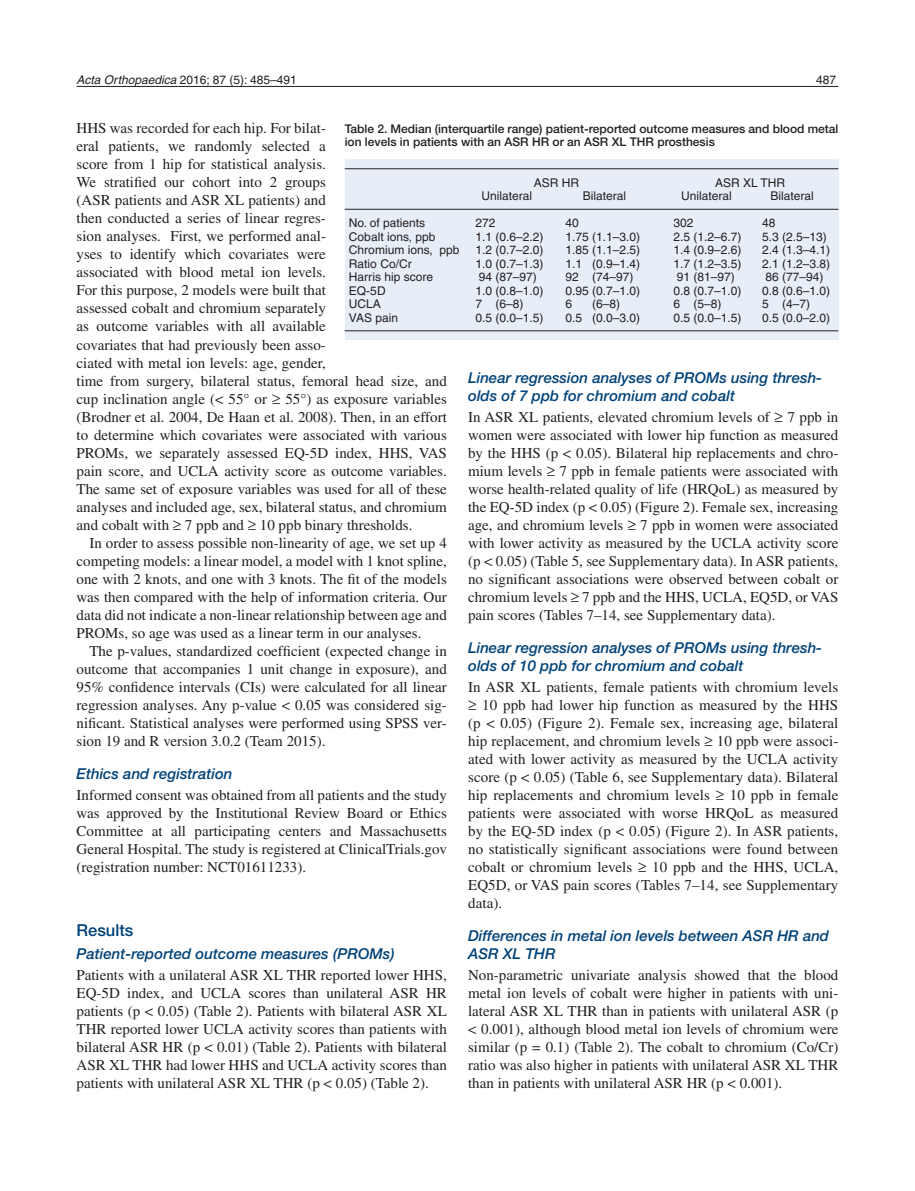
<style>
.page{position:relative;width:915px;height:1191px;background:#fff}
.page>*{position:absolute;margin:0;border:0;box-sizing:border-box;transform-origin:0 0}
.t1{font:500 16.5px "Helvetica Neue";color:#004279}
.t2{font:15px/18px "Times";color:#231f20;text-align:justify}
.t3{font:italic 500 15px/18px "Helvetica Neue";color:#004279}
.t4{font:12px "Helvetica";color:#231f20}
.t5{font:500 12px/13.5px "Helvetica Neue";color:#231f20}
.s1{font-style:italic}
</style>
<div class="page">
<hr style="left:77px;top:86px;width:761px;height:1px;background:#231f20">
<div style="left:344px;top:159px;width:494px;height:180px;background:#e8eef8"></div>
<hr style="left:344px;top:168px;width:494px;height:1px;background:#231f20">
<hr style="left:344px;top:209px;width:494px;height:1px;background:#231f20">
<hr style="left:344px;top:330px;width:494px;height:1px;background:#231f20">
<p class="t4" style="left:77px;top:75px;width:222px"><span class="s1">Acta Orthopaedica</span> 2016; 87 (5): 485–491</p>
<p class="t4" style="left:816px;top:75px;width:22px">487</p>
<p class="t2" style="left:77px;top:121px;width:251px">HHS was recorded for each hip. For bilat&shy;eral patients, we randomly selected a score from 1 hip for statistical analysis.<br>We stratified our cohort into 2 groups (ASR patients and ASR XL patients) and then conducted a series of linear regres&shy;sion analyses. First, we performed anal&shy;yses to identify which covariates were associated with blood metal ion levels.<br>For this purpose, 2 models were built that assessed cobalt and chromium separately as outcome variables with all available covariates that had previously been asso&shy;ciated with metal ion levels: age, gender,</p>
<p class="t5" style="left:344px;top:123px;width:495px">Table 2. Median (interquartile range) patient-reported outcome measures and blood metal ion levels in patients with an ASR HR or an ASR XL THR prosthesis</p>
<p class="t4" style="left:533px;top:178px;width:47px">ASR HR</p>
<p class="t4" style="left:714px;top:178px;width:72px">ASR XL THR</p>
<p class="t4" style="left:481px;top:192px;width:52px">Unilateral</p>
<p class="t4" style="left:582px;top:192px;width:45px">Bilateral</p>
<p class="t4" style="left:681px;top:192px;width:52px">Unilateral</p>
<p class="t4" style="left:770px;top:192px;width:45px">Bilateral</p>
<p class="t4" style="left:349px;top:219px;width:78px">No. of patients</p>
<p class="t4" style="left:475px;top:219px;width:22px">272</p>
<p class="t4" style="left:565px;top:219px;width:15px">40</p>
<p class="t4" style="left:673px;top:219px;width:22px">302</p>
<p class="t4" style="left:761px;top:219px;width:15px">48</p>
<p class="t4" style="left:349px;top:232px;width:88px">Cobalt ions, ppb</p>
<p class="t4" style="left:475px;top:232px;width:70px">1.1 (0.6–2.2)</p>
<p class="t4" style="left:565px;top:232px;width:76px">1.75 (1.1–3.0)</p>
<p class="t4" style="left:673px;top:232px;width:70px">2.5 (1.2–6.7)</p>
<p class="t4" style="left:761px;top:232px;width:66px">5.3 (2.5–13)</p>
<p class="t4" style="left:349px;top:246px;width:112px">Chromium ions, ppb</p>
<p class="t4" style="left:475px;top:246px;width:70px">1.2 (0.7–2.0)</p>
<p class="t4" style="left:565px;top:246px;width:76px">1.85 (1.1–2.5)</p>
<p class="t4" style="left:673px;top:246px;width:70px">1.4 (0.9–2.6)</p>
<p class="t4" style="left:761px;top:246px;width:70px">2.4 (1.3–4.1)</p>
<p class="t4" style="left:349px;top:259px;width:64px">Ratio Co/Cr</p>
<p class="t4" style="left:475px;top:259px;width:70px">1.0 (0.7–1.3)</p>
<p class="t4" style="left:565px;top:259px;width:76px">1.1 (0.9–1.4)</p>
<p class="t4" style="left:673px;top:259px;width:70px">1.7 (1.2–3.5)</p>
<p class="t4" style="left:761px;top:259px;width:70px">2.1 (1.2–3.8)</p>
<p class="t4" style="left:349px;top:273px;width:86px">Harris hip score</p>
<p class="t4" style="left:478px;top:273px;width:60px">94 (87–97)</p>
<p class="t4" style="left:565px;top:273px;width:70px">92 (74–97)</p>
<p class="t4" style="left:676px;top:273px;width:60px">91 (81–97)</p>
<p class="t4" style="left:765px;top:273px;width:60px">86 (77–94)</p>
<p class="t4" style="left:349px;top:286px;width:38px">EQ-5D</p>
<p class="t4" style="left:475px;top:286px;width:70px">1.0 (0.8–1.0)</p>
<p class="t4" style="left:565px;top:286px;width:76px">0.95 (0.7–1.0)</p>
<p class="t4" style="left:673px;top:286px;width:70px">0.8 (0.7–1.0)</p>
<p class="t4" style="left:761px;top:286px;width:70px">0.8 (0.6–1.0)</p>
<p class="t4" style="left:349px;top:300px;width:34px">UCLA</p>
<p class="t4" style="left:475px;top:300px;width:50px">7 (6–8)</p>
<p class="t4" style="left:565px;top:300px;width:8px">6</p>
<p class="t4" style="left:592px;top:300px;width:30px">(6–8)</p>
<p class="t4" style="left:673px;top:300px;width:50px">6 (5–8)</p>
<p class="t4" style="left:761px;top:300px;width:50px">5 (4–7)</p>
<p class="t4" style="left:349px;top:313px;width:51px">VAS pain</p>
<p class="t4" style="left:475px;top:313px;width:70px">0.5 (0.0–1.5)</p>
<p class="t4" style="left:565px;top:313px;width:76px">0.5 (0.0–3.0)</p>
<p class="t4" style="left:673px;top:313px;width:70px">0.5 (0.0–1.5)</p>
<p class="t4" style="left:761px;top:313px;width:70px">0.5 (0.0–2.0)</p>
<p class="t3" style="left:468px;top:369px;width:355px">Linear regression analyses of PROMs using thresh&shy;olds of 7 ppb for chromium and cobalt</p>
<p class="t2" style="left:468px;top:409px;width:371px">In ASR XL patients, elevated chromium levels of ≥ 7 ppb in women were associated with lower hip function as measured by the HHS (p &lt; 0.05). Bilateral hip replacements and chro&shy;mium levels ≥ 7 ppb in female patients were associated with worse health-related quality of life (HRQoL) as measured by the EQ-5D index (p &lt; 0.05) (Figure 2). Female sex, increasing age, and chromium levels ≥ 7 ppb in women were associated with lower activity as measured by the UCLA activity score (p &lt; 0.05) (Table 5, see Supplementary data). In ASR patients, no significant associations were observed between cobalt or chromium levels ≥ 7 ppb and the HHS, UCLA, EQ5D, or VAS pain scores (Tables 7–14, see Supplementary data).</p>
<p class="t3" style="left:468px;top:639px;width:355px">Linear regression analyses of PROMs using thresh&shy;olds of 10 ppb for chromium and cobalt</p>
<p class="t2" style="left:468px;top:679px;width:371px">In ASR XL patients, female patients with chromium levels ≥ 10 ppb had lower hip function as measured by the HHS (p &lt; 0.05) (Figure 2). Female sex, increasing age, bilateral hip replacement, and chromium levels ≥ 10 ppb were associ&shy;ated with lower activity as measured by the UCLA activity score (p &lt; 0.05) (Table 6, see Supplementary data). Bilateral hip replacements and chromium levels ≥ 10 ppb in female patients were associated with worse HRQoL as measured by the EQ-5D index (p &lt; 0.05) (Figure 2). In ASR patients, no statistically significant associations were found between cobalt or chromium levels ≥ 10 ppb and the HHS, UCLA, EQ5D, or VAS pain scores (Tables 7–14, see Supplementary data).</p>
<p class="t3" style="left:468px;top:927px;width:362px">Differences in metal ion levels between ASR HR and<br>ASR XL THR</p>
<p class="t2" style="left:468px;top:967px;width:371px">Non-parametric univariate analysis showed that the blood metal ion levels of cobalt were higher in patients with uni&shy;lateral ASR XL THR than in patients with unilateral ASR (p &lt; 0.001), although blood metal ion levels of chromium were similar (p = 0.1) (Table 2). The cobalt to chromium (Co/Cr) ratio was also higher in patients with unilateral ASR XL THR than in patients with unilateral ASR HR (p &lt; 0.001).</p>
<p class="t2" style="left:77px;top:373px;width:371px">time from surgery, bilateral status, femoral head size, and cup inclination angle (&lt; 55° or ≥ 55°) as exposure variables (Brodner et al. 2004, De Haan et al. 2008). Then, in an effort to determine which covariates were associated with various PROMs, we separately assessed EQ-5D index, HHS, VAS pain score, and UCLA activity score as outcome variables.<br>The same set of exposure variables was used for all of these analyses and included age, sex, bilateral status, and chromium and cobalt with ≥ 7 ppb and ≥ 10 ppb binary thresholds.</p>
<p class="t2" style="left:77px;top:535px;width:371px;text-indent:13px">In order to assess possible non-linearity of age, we set up 4 competing models: a linear model, a model with 1 knot spline, one with 2 knots, and one with 3 knots. The fit of the models was then compared with the help of information criteria. Our data did not indicate a non-linear relationship between age and PROMs, so age was used as a linear term in our analyses.</p>
<p class="t2" style="left:77px;top:643px;width:371px;text-indent:13px">The p-values, standardized coefficient (expected change in outcome that accompanies 1 unit change in exposure), and 95% confidence intervals (CIs) were calculated for all linear regression analyses. Any p-value &lt; 0.05 was considered sig&shy;nificant. Statistical analyses were performed using SPSS ver&shy;sion 19 and R version 3.0.2 (Team 2015).</p>
<p class="t3" style="left:77px;top:765px;width:157px">Ethics and registration</p>
<p class="t2" style="left:77px;top:787px;width:371px">Informed consent was obtained from all patients and the study was approved by the Institutional Review Board or Ethics Committee at all participating centers and Massachusetts General Hospital. The study is registered at ClinicalTrials.gov (registration number: NCT01611233).</p>
<p class="t1" style="left:77px;top:924px;width:58px">Results</p>
<p class="t3" style="left:77px;top:945px;width:319px">Patient-reported outcome measures (PROMs)</p>
<p class="t2" style="left:77px;top:967px;width:371px">Patients with a unilateral ASR XL THR reported lower HHS, EQ-5D index, and UCLA scores than unilateral ASR HR patients (p &lt; 0.05) (Table 2). Patients with bilateral ASR XL THR reported lower UCLA activity scores than patients with bilateral ASR HR (p &lt; 0.01) (Table 2). Patients with bilateral ASR XL THR had lower HHS and UCLA activity scores than patients with unilateral ASR XL THR (p &lt; 0.05) (Table 2).</p>
</div>
